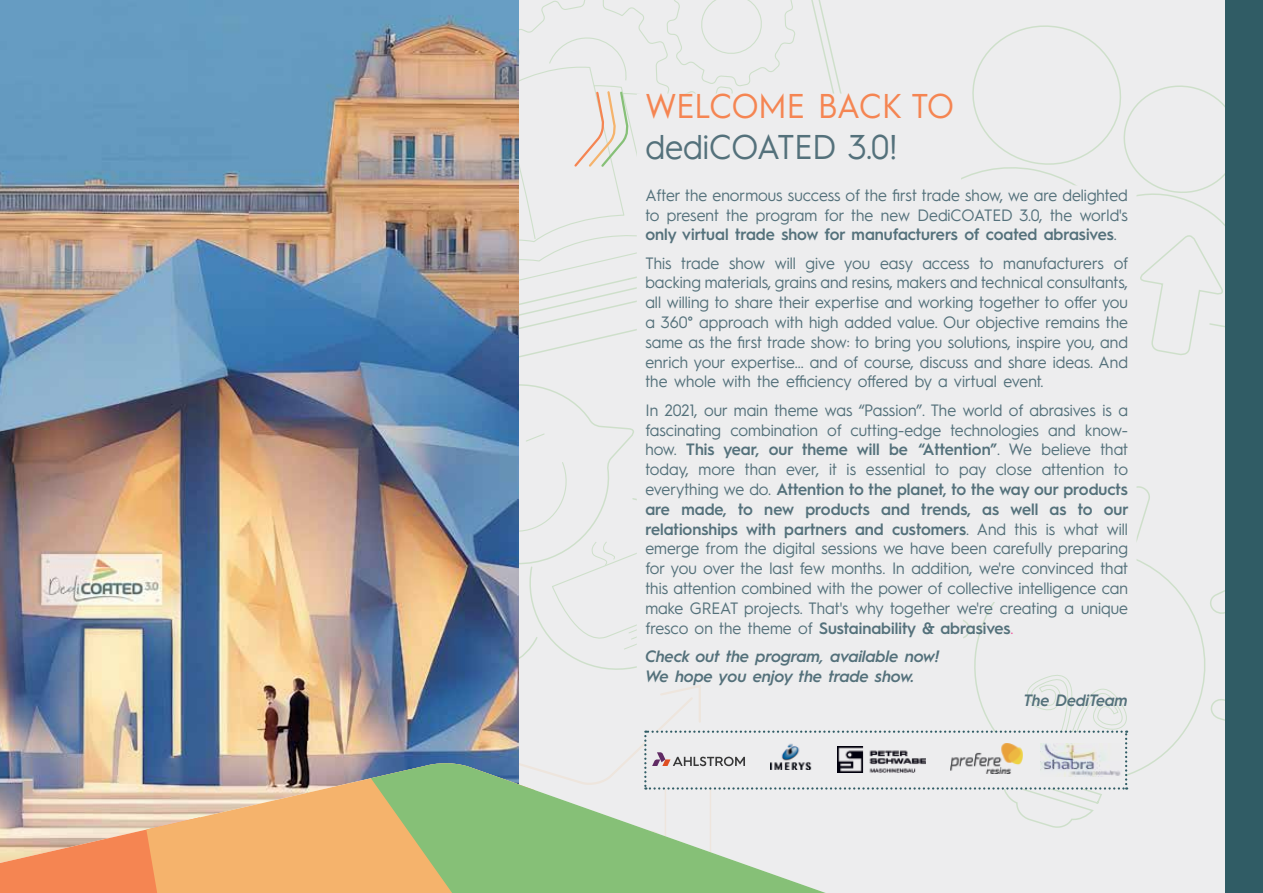
<style>
.page{position:relative;width:1263px;height:893px;background:#ededee}
.page>*{position:absolute;margin:0;border:0;box-sizing:border-box;transform-origin:0 0}
.t1{font:34.5px "Hurme Geometric Sans 1";color:#54717b;scale:.95 1}
.t2{font:34.5px "Hurme Geometric Sans 1";letter-spacing:-.01em;color:#f58552;scale:.95 1}
.t3{font:16.5px/19.8px "Hurme Geometric Sans 1";color:#54717b;text-align:justify}
.t4{font:italic 600 16.5px/19.8px "Hurme Geometric Sans 1";color:#54717b}
.t5{font:italic 600 16.5px "Hurme Geometric Sans 1";color:#54717b;scale:.94 1}
.s1{font-weight:600}
.s2{color:#ef5ba1}
</style>
<div class="page">
<svg style="left:1128px;top:534px;width:92px;height:241px"></svg>
<svg style="left:518px;top:308px;width:119px;height:67px"></svg>
<svg style="left:518px;top:222px;width:119px;height:86px"></svg>
<svg style="left:972px;top:25px;width:253px;height:330px"></svg>
<img style="left:0;top:0;width:518px;height:760px">
<div style="left:1225px;top:0;width:38px;height:893px;background:#305c65"></div>
<svg style="left:0;top:763px;width:376px;height:130px;background:#deab83"></svg>
<svg style="left:502px;top:0;width:293px;height:222px"></svg>
<img style="left:376px;top:375px;width:752px;height:518px">
<svg style="left:637px;top:94px;width:499px;height:579px"></svg>
<h1 class="t2" style="left:645px;top:81px;width:327px">WELCOME BACK TO</h1>
<h1 class="t1" style="left:645px;top:123px;width:267px">dediCOATED 3.0!</h1>
<p class="t3" style="left:645px;top:184px;width:484px">After the enormous success of the first trade show, we are delighted to present the program for the new DediCOATED 3.0, the world's <span class="s1">only virtual trade show for manufacturers of coated abrasives</span>.</p>
<p class="t3" style="left:645px;top:252px;width:484px">This trade show will give you easy access to manufacturers of backing materials, grains and resins, makers and technical consultants, all willing to share their expertise and working together to offer you a 360° approach with high added value. Our objective remains the same as the first trade show: to bring you solutions, inspire you, and enrich your expertise... and of course, discuss and share ideas. And the whole with the efficiency offered by a virtual event.</p>
<p class="t3" style="left:645px;top:399px;width:485px">In 2021, our main theme was “Passion”. The world of abrasives is a fascinating combination of cutting-edge technologies and know&shy;how. <span class="s1">This year, our theme will be “Attention”</span>. We believe that today, more than ever, it is essential to pay close attention to everything we do. <span class="s1">Attention to the planet, to the way our products are made, to new products and trends, as well as to our relationships with partners and customers</span>. And this is what will emerge from the digital sessions we have been carefully preparing for you over the last few months. In addition, we're convinced that this attention combined with the power of collective intelligence can make GREAT projects. That's why together we're creating a unique fresco on the theme of <span class="s1">Sustainability &amp; abrasives</span><span class="s2">.</span></p>
<p class="t4" style="left:645px;top:645px;width:296px">Check out the program, available now!<br>We hope you enjoy the trade show.</p>
<p class="t5" style="left:1024px;top:688px;width:112px">The DediTeam</p>
</div>
